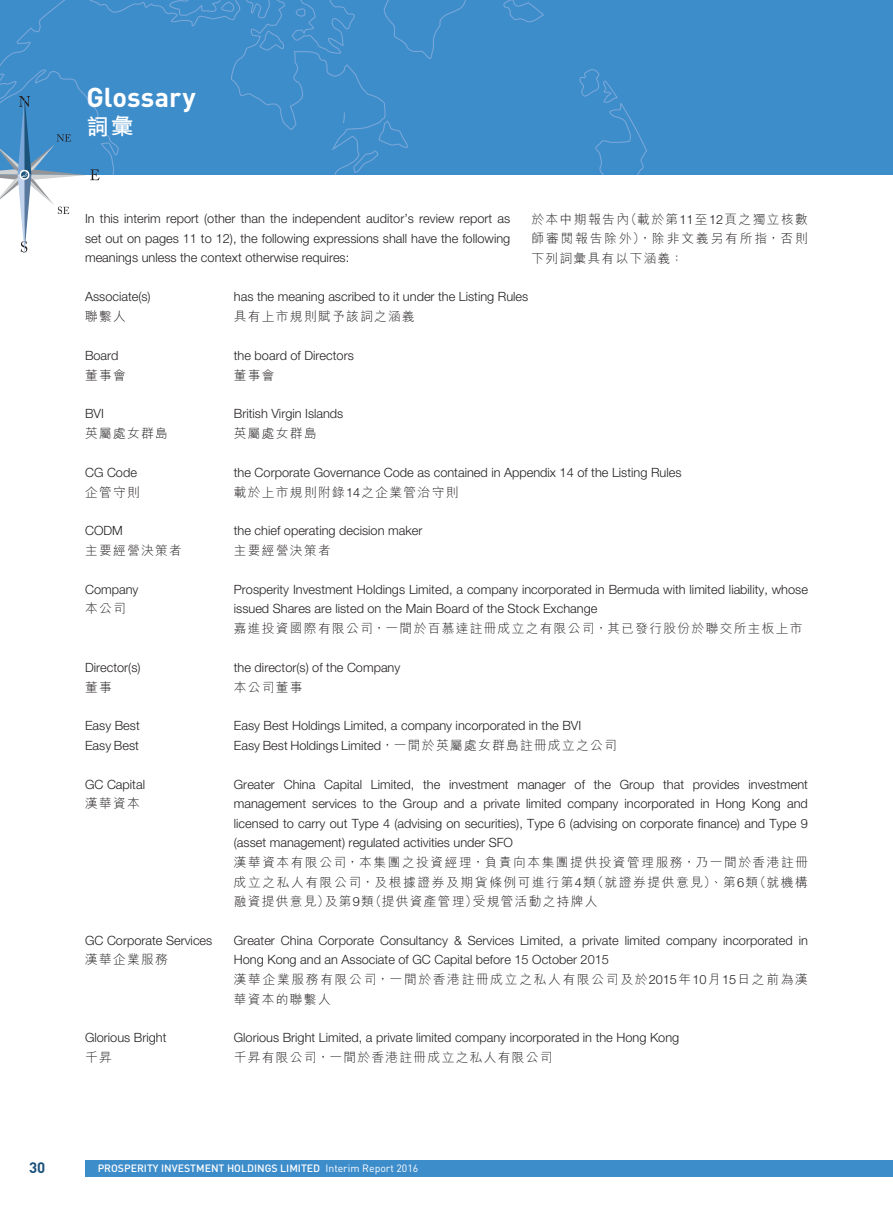
<style>
.page{position:relative;width:893px;height:1212px;background:#fff}
.page>*{position:absolute;margin:0;border:0;box-sizing:border-box;transform-origin:0 0}
.t1{font:700 27px "DIN Pro";letter-spacing:.005em;color:#fff}
.t2{font:700 22.5px "M Hei HK";color:#fff}
.t3{font:700 15px "DIN Pro";color:#1c537b}
.t4{font:300 12.75px/19.5px "Helvetica Neue LT Std";color:#231f20;text-align:justify}
.t5{font:300 12.75px/19.5px "M Hei HK";letter-spacing:.1em;color:#231f20;text-align:justify}
.t6{font:300 12.75px/19.5px "M Hei HK";letter-spacing:.13em;color:#231f20}
.t7{font:500 10.5px "DIN Pro";color:#fff}
.s1{font-family:"Helvetica Neue LT Std"}
.s2{font-family:"M Hei HK"}
.s3{font-weight:400}
</style>
<div class="page">
<div style="left:0;top:0;width:893px;height:175px;background:#3e8dcb"></div>
<div style="left:86px;top:1160px;width:807px;height:17px;background:#3e8dcb"></div>
<svg style="left:353px;top:120px;width:55px;height:53px"></svg>
<svg style="left:169px;top:0;width:65px;height:16px"></svg>
<svg style="left:256px;top:0;width:288px;height:59px"></svg>
<svg style="left:580px;top:69px;width:67px;height:106px"></svg>
<svg style="left:0;top:74px;width:345px;height:179px"></svg>
<h1 class="t1" style="left:86px;top:79px;width:111px">Glossary</h1>
<h2 class="t2" style="left:86px;top:110px;width:49px">詞彙</h2>
<p class="t5" style="left:531px;top:209px;width:278px">於本中期報告內（載於第<span class="s1">11</span>至<span class="s1">12</span>頁之獨立核數師審閱報告除外），除非文義另有所指，否則下列詞彙具有以下涵義：</p>
<p class="t4" style="left:85px;top:209px;width:427px">In this interim report (other than the independent auditor’s review report as set out on pages 11 to 12), the following expressions shall have the following meanings unless the context otherwise requires:</p>
<p class="t4" style="left:85px;top:287px;width:67px">Associate(s)</p>
<p class="t4" style="left:234px;top:287px;width:296px">has the meaning ascribed to it under the Listing Rules</p>
<p class="t5" style="left:85px;top:307px;width:42px">聯繫人</p>
<p class="t5" style="left:234px;top:307px;width:183px">具有上市規則賦予該詞之涵義</p>
<p class="t4" style="left:85px;top:345px;width:35px">Board</p>
<p class="t4" style="left:234px;top:345px;width:121px">the board of Directors</p>
<p class="t5" style="left:85px;top:365px;width:42px">董事會</p>
<p class="t5" style="left:234px;top:365px;width:42px">董事會</p>
<p class="t4" style="left:85px;top:404px;width:20px">BVI</p>
<p class="t4" style="left:234px;top:404px;width:111px">British Virgin Islands</p>
<p class="t5" style="left:85px;top:424px;width:84px">英屬處女群島</p>
<p class="t5" style="left:234px;top:424px;width:84px">英屬處女群島</p>
<p class="t4" style="left:85px;top:462px;width:53px">CG Code</p>
<p class="t4" style="left:234px;top:462px;width:449px">the Corporate Governance Code as contained in Appendix 14 of the Listing Rules</p>
<p class="t5" style="left:85px;top:482px;width:56px">企管守則</p>
<p class="t5" style="left:234px;top:482px;width:226px">載於上市規則附錄<span class="s1">14</span>之企業管治守則</p>
<p class="t4" style="left:85px;top:521px;width:39px">CODM</p>
<p class="t4" style="left:234px;top:521px;width:190px">the chief operating decision maker</p>
<p class="t5" style="left:85px;top:541px;width:98px">主要經營決策者</p>
<p class="t5" style="left:234px;top:541px;width:98px">主要經營決策者</p>
<p class="t4" style="left:85px;top:579px;width:55px">Company</p>
<p class="t5" style="left:85px;top:599px;width:42px">本公司</p>
<p class="t4" style="left:234px;top:579px;width:576px">Prosperity Investment Holdings Limited, a company incorporated in Bermuda with limited liability, whose issued Shares are listed on the Main Board of the Stock Exchange</p>
<p class="t5" style="left:234px;top:619px;width:570px">嘉進投資國際有限公司，一間於百慕達註冊成立之有限公司，其已發行股份於聯交所主板上市</p>
<p class="t4" style="left:85px;top:657px;width:57px">Director(s)</p>
<p class="t4" style="left:234px;top:657px;width:168px">the director(s) of the Company</p>
<p class="t5" style="left:85px;top:677px;width:28px">董事</p>
<p class="t5" style="left:234px;top:677px;width:70px">本公司董事</p>
<p class="t4" style="left:85px;top:716px;width:56px">Easy Best</p>
<p class="t4" style="left:234px;top:716px;width:349px">Easy Best Holdings Limited, a company incorporated in the BVI</p>
<p class="t4" style="left:85px;top:736px;width:55px">Easy Best</p>
<p class="t4" style="left:234px;top:736px;width:385px">Easy Best Holdings Limited<span class="s2">，一間於英屬處女群島註冊成立之公司</span></p>
<p class="t4" style="left:85px;top:774px;width:61px">GC Capital</p>
<p class="t5" style="left:85px;top:794px;width:56px">漢華資本</p>
<p class="t4" style="left:234px;top:774px;width:576px">Greater China Capital Limited, the investment manager of the Group that provides investment management services to the Group and a private limited company incorporated in Hong Kong and licensed to carry out Type 4 (advising on securities), Type 6 (advising on corporate finance) and Type 9 (asset management) regulated activities under SFO</p>
<p class="t5" style="left:234px;top:853px;width:576px">漢華資本有限公司，本集團之投資經理，負責向本集團提供投資管理服務，乃一間於香港註冊成立之私人有限公司，及根據證券及期貨條例可進行第<span class="s1">4</span>類（就證券提供意見）、第<span class="s1">6</span>類（就機構融資提供意見）及第<span class="s1">9</span>類（提供資產管理）受規管活動之持牌人</p>
<p class="t4" style="left:85px;top:930px;width:129px">GC Corporate Services</p>
<p class="t5" style="left:85px;top:949px;width:84px">漢華企業服務</p>
<p class="t4" style="left:234px;top:930px;width:576px">Greater China Corporate Consultancy &amp; Services Limited, a private limited company incorporated in<br>Hong Kong and an Associate of GC Capital before 15 October 2015</p>
<p class="t6" style="left:234px;top:970px;width:576px">漢華企業服務有限公司，一間於香港註冊成立之私人有限公司及於<span class="s1">2015</span>年<span class="s1">10</span>月<span class="s1">15</span>日之前為漢華資本的聯繫人</p>
<p class="t4" style="left:85px;top:1028px;width:83px">Glorious Bright</p>
<p class="t4" style="left:234px;top:1028px;width:447px">Glorious Bright Limited, a private limited company incorporated in the Hong Kong</p>
<p class="t5" style="left:85px;top:1048px;width:28px">千昇</p>
<p class="t5" style="left:234px;top:1048px;width:320px">千昇有限公司，一間於香港註冊成立之私人有限公司</p>
<p class="t3" style="left:29px;top:1157px;width:18px">30</p>
<p class="t7" style="left:98px;top:1161px;width:322px">PROSPERITY INVESTMENT HOLDINGS LIMITED <span class="s3">Interim Report 2016</span></p>
</div>
